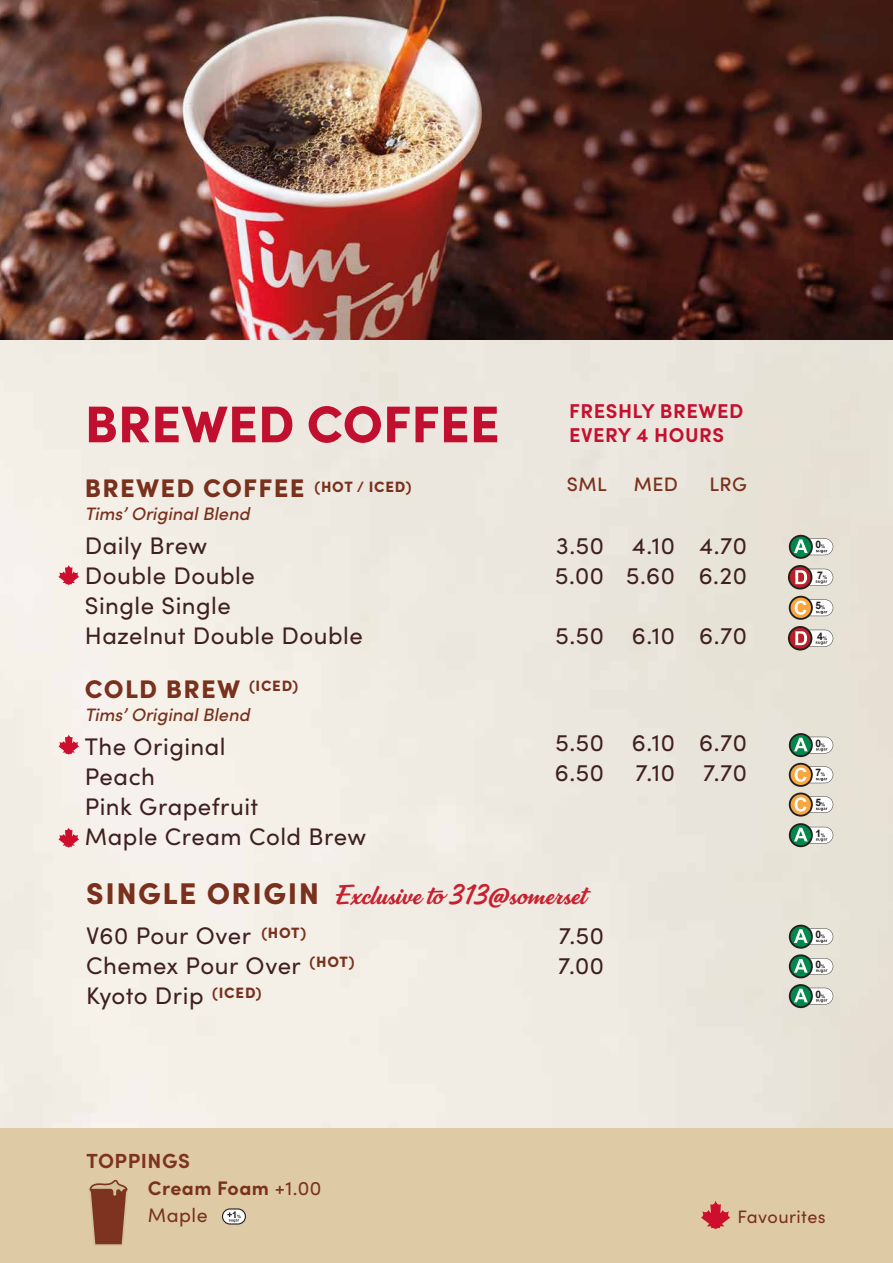
<style>
.page{position:relative;width:893px;height:1263px;background:#fff}
.page>*{position:absolute;margin:0;border:0;box-sizing:border-box;transform-origin:0 0}
.t1{font:900 51.75px "Sofia Pro";color:#c1102f}
.t2{font:900 30px "Sofia Pro";letter-spacing:.05em;color:#79311d}
.t3{font:900 25.5px "Sofia Pro";letter-spacing:.05em;color:#79311d}
.t4{font:24px/30px "Sofia Pro";letter-spacing:.02em;color:#3f2021}
.t5{font:21.45px "Autograph";color:#c7202f}
.t6{font:700 20.4px "Sofia Pro";letter-spacing:.025em;color:#7e3220}
.t7{font:700 20.1px/24px "Sofia Pro";letter-spacing:.025em;color:#c5102f}
.t8{font:19.65px/27.3px "Sofia Pro";letter-spacing:.025em;color:#7a321c}
.t9{font:500 19.5px "Sofia Pro";letter-spacing:.025em;color:#79311d}
.t10{font:italic 500 18px "Sofia Pro";color:#79311d}
.t11{font:18px "Sofia Pro";letter-spacing:.025em;color:#79311d}
.t12{font:900 15px "Sofia Pro";letter-spacing:.05em;color:#79311d}
.t13{font:700 10.5px "Arial";color:#231f20}
.t14{font:700 10.35px "Arial";color:#231f20}
.s1{font-size:4.95px}
.s2{font-size:5.1px}
.s3{font-weight:700}
</style>
<div class="page">
<svg style="left:58px;top:565px;width:21px;height:20px"></svg>
<div style="left:0;top:1128px;width:893px;height:135px;background:#decba6"></div>
<svg style="left:701px;top:1201px;width:29px;height:28px"></svg>
<img style="left:0;top:0;width:893px;height:340px">
<svg style="left:789px;top:535px;width:44px;height:24px"></svg>
<svg style="left:788px;top:565px;width:45px;height:24px"></svg>
<svg style="left:789px;top:596px;width:44px;height:24px"></svg>
<svg style="left:788px;top:626px;width:45px;height:24px"></svg>
<svg style="left:789px;top:733px;width:44px;height:24px"></svg>
<svg style="left:789px;top:925px;width:44px;height:53px"></svg>
<svg style="left:789px;top:984px;width:44px;height:24px"></svg>
<svg style="left:789px;top:763px;width:44px;height:53px"></svg>
<svg style="left:789px;top:823px;width:44px;height:24px"></svg>
<svg style="left:58px;top:735px;width:21px;height:20px"></svg>
<svg style="left:58px;top:827px;width:21px;height:20px"></svg>
<div style="left:223px;top:1209px;width:22px;height:15px;background:#fff;border-radius:8px"></div>
<div style="left:222px;top:1208px;width:24px;height:16px;border:1px solid #221f1f;border-radius:8px"></div>
<svg style="left:227px;top:1212px;width:12px;height:10px"></svg>
<svg style="left:89px;top:1179px;width:39px;height:67px"></svg>
<h1 class="t1" style="left:85px;top:383px;width:416px">BREWED COFFEE</h1>
<p class="t7" style="left:569px;top:397px;width:176px">FRESHLY BREWED<br>EVERY 4 HOURS</p>
<p class="t3" style="left:85px;top:468px;width:221px">BREWED COFFEE</p>
<p class="t12" style="left:315px;top:475px;width:99px">(HOT / ICED)</p>
<p class="t9" style="left:709px;top:470px;width:39px">LRG</p>
<p class="t9" style="left:567px;top:470px;width:41px">SML</p>
<p class="t9" style="left:634px;top:470px;width:46px">MED</p>
<p class="t10" style="left:85px;top:500px;width:166px">Tims’ Original Blend</p>
<p class="t4" style="left:85px;top:529px;width:280px">Daily Brew<br>Double Double<br>Single Single<br>Hazelnut Double Double</p>
<p class="t3" style="left:85px;top:669px;width:157px">COLD BREW</p>
<p class="t12" style="left:249px;top:674px;width:51px">(ICED)</p>
<p class="t10" style="left:85px;top:701px;width:166px">Tims’ Original Blend</p>
<p class="t4" style="left:85px;top:730px;width:283px">The Original<br>Peach<br>Pink Grapefruit<br>Maple Cream Cold Brew</p>
<p class="t4" style="left:555px;top:529px;width:50px">3.50<br>5.00</p>
<p class="t4" style="left:555px;top:619px;width:50px">5.50</p>
<p class="t4" style="left:626px;top:529px;width:50px">4.10<br>5.60</p>
<p class="t4" style="left:632px;top:619px;width:45px">6.10</p>
<p class="t4" style="left:555px;top:726px;width:51px">5.50<br>6.50</p>
<p class="t4" style="left:632px;top:726px;width:45px">6.10<br>7.10</p>
<p class="t2" style="left:86px;top:869px;width:234px">SINGLE ORIGIN</p>
<p class="t5" style="left:334px;top:878px;width:254px">Exclusive to 313@somerset</p>
<p class="t4" style="left:86px;top:919px;width:216px">V60 Pour Over<br>Chemex Pour Over<br>Kyoto Drip</p>
<p class="t12" style="left:261px;top:921px;width:46px">(HOT)</p>
<p class="t12" style="left:310px;top:950px;width:46px">(HOT)</p>
<p class="t12" style="left:212px;top:981px;width:51px">(ICED)</p>
<p class="t4" style="left:558px;top:919px;width:47px">7.50<br>7.00</p>
<p class="t4" style="left:699px;top:529px;width:50px">4.70<br>6.20</p>
<p class="t4" style="left:699px;top:619px;width:49px">6.70</p>
<p class="t4" style="left:699px;top:726px;width:49px">6.70<br>7.70</p>
<p class="t14" style="left:815px;top:538px;width:11px">0<span class="s1">%</span></p>
<p class="t13" style="left:817px;top:568px;width:12px">7<span class="s2">%</span></p>
<p class="t14" style="left:815px;top:599px;width:11px">5<span class="s1">%</span></p>
<p class="t13" style="left:817px;top:629px;width:12px">4<span class="s2">%</span></p>
<p class="t14" style="left:815px;top:736px;width:11px">0<span class="s1">%</span></p>
<p class="t14" style="left:815px;top:766px;width:11px">7<span class="s1">%</span></p>
<p class="t14" style="left:815px;top:796px;width:11px">5<span class="s1">%</span></p>
<p class="t14" style="left:815px;top:826px;width:11px">1<span class="s1">%</span></p>
<p class="t14" style="left:815px;top:928px;width:11px">0<span class="s1">%</span></p>
<p class="t14" style="left:815px;top:957px;width:11px">0<span class="s1">%</span></p>
<p class="t14" style="left:815px;top:987px;width:11px">0<span class="s1">%</span></p>
<p class="t6" style="left:87px;top:1145px;width:105px">TOPPINGS</p>
<p class="t8" style="left:148px;top:1173px;width:175px"><span class="s3">Cream Foam</span> +1.00<br>Maple <sup>1</sup><sup>%</sup></p>
<p class="t11" style="left:216px;top:1181px;width:135px">Salted Caramel</p>
<p class="t11" style="left:737px;top:1204px;width:90px">Favourites</p>
</div>
